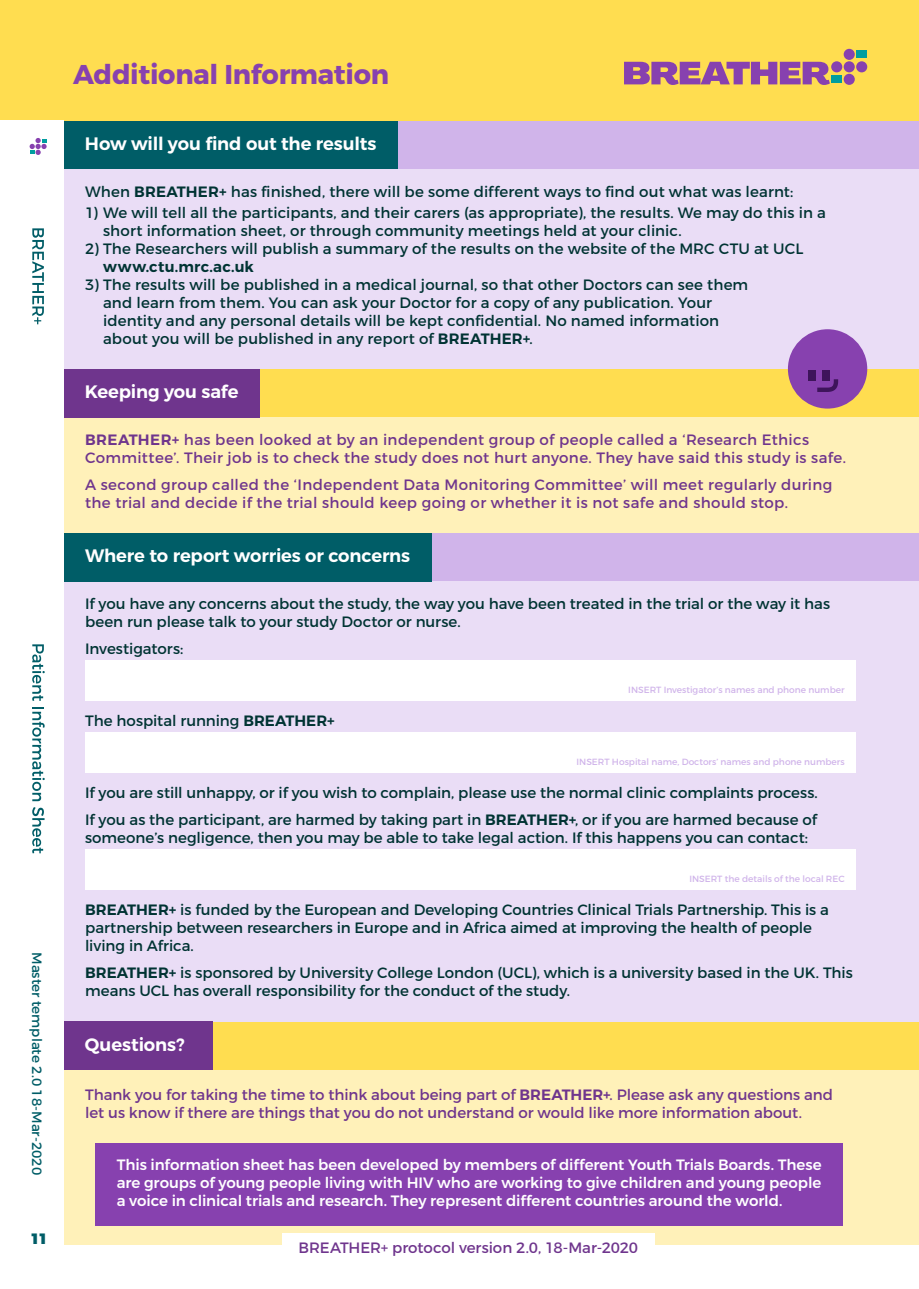
<style>
.page{position:relative;width:919px;height:1289px;background:#fff}
.page>*{position:absolute;margin:0;border:0;box-sizing:border-box;transform-origin:0 0}
.t1{font:700 27.15px "Montserrat";letter-spacing:-.01em;color:#8741af}
.t2{font:600 18px "Montserrat";letter-spacing:-.005em;color:#fff}
.t3{font:15px/18px "Montserrat";color:#033}
.t4{font:15px/18px "Montserrat";letter-spacing:.015em;color:#6f358d}
.t5{font:500 15px/18px "Montserrat";letter-spacing:-.005em;color:#fff;text-align:justify}
.t6{font:15px "Montserrat";letter-spacing:-.005em;color:#6f358d}
.t7{font:600 15px "Montserrat";letter-spacing:.015em;color:#033}
.t8{font:900 15px "Montserrat";color:#005d67}
.t9{font:13.5px "Montserrat";color:#005d67}
.t10{font:9px "Montserrat";color:#d0b4ea}
.s1{font-weight:600}
</style>
<div class="page">
<div style="left:0;top:0;width:918px;height:1288px;background:#ffdd50"></div>
<div style="left:64px;top:121px;width:854px;height:48px;background:#d0b4ea"></div>
<div style="left:0;top:1244px;width:918px;height:44px;background:#fff"></div>
<svg style="left:624px;top:62px;width:205px;height:23px"></svg>
<div style="left:843px;top:61px;width:11px;height:11px;background:#8741af;border-radius:50%"></div>
<div style="left:843px;top:74px;width:11px;height:11px;background:#8741af;border-radius:50%"></div>
<div style="left:843px;top:49px;width:11px;height:11px;background:#8741af;border-radius:50%"></div>
<div style="left:831px;top:61px;width:11px;height:11px;background:#8741af;border-radius:50%"></div>
<div style="left:856px;top:61px;width:11px;height:11px;background:#8741af;border-radius:50%"></div>
<div style="left:831px;top:76px;width:10px;height:7px;background:#009e9f"></div>
<div style="left:856px;top:51px;width:10px;height:7px;background:#009e9f"></div>
<div style="left:64px;top:533px;width:854px;height:48px;background:#d0b4ea"></div>
<div style="left:0;top:581px;width:918px;height:440px;background:#eaddf6"></div>
<div style="left:0;top:121px;width:397px;height:48px;background:#005d67"></div>
<div style="left:0;top:169px;width:918px;height:200px;background:#eaddf6"></div>
<div style="left:0;top:417px;width:918px;height:116px;background:#fff1b9"></div>
<div style="left:0;top:369px;width:259px;height:48px;background:#6f358d"></div>
<div style="left:0;top:533px;width:431px;height:48px;background:#005d67"></div>
<div style="left:0;top:1069px;width:918px;height:175px;background:#fff1b9"></div>
<div style="left:0;top:1021px;width:212px;height:48px;background:#6f358d"></div>
<div style="left:95px;top:1143px;width:748px;height:82px;background:#8741af"></div>
<div style="left:787px;top:329px;width:80px;height:79px;background:#8741af;border-radius:50%"></div>
<div style="left:807px;top:370px;width:8px;height:11px;background:#3e145b"></div>
<div style="left:822px;top:370px;width:7px;height:11px;background:#3e145b"></div>
<svg style="left:817px;top:379px;width:21px;height:13px"></svg>
<div style="left:85px;top:660px;width:770px;height:41px;background:#fff"></div>
<div style="left:85px;top:732px;width:770px;height:41px;background:#fff"></div>
<div style="left:85px;top:849px;width:770px;height:41px;background:#fff"></div>
<div style="left:282px;top:1233px;width:372px;height:30px;background:#fff"></div>
<div style="left:0;top:121px;width:51px;height:1167px;background:#fff"></div>
<div style="left:13px;top:121px;width:51px;height:1167px;background:#fff"></div>
<svg style="left:32px;top:644px;width:13px;height:57px"></svg>
<svg style="left:32px;top:707px;width:13px;height:94px"></svg>
<svg style="left:32px;top:807px;width:13px;height:46px"></svg>
<svg style="left:32px;top:228px;width:12px;height:96px"></svg>
<svg style="left:30px;top:138px;width:17px;height:17px"></svg>
<p class="t9" style="left:45px;top:952px;width:224px;rotate:90deg">Master template 2.0 18-Mar-2020</p>
<p class="t8" style="left:31px;top:1229px;width:19px">11</p>
<h1 class="t1" style="left:73px;top:58px;width:317px">Additional Information</h1>
<p class="t2" style="left:85px;top:132px;width:293px">How will you find out the results</p>
<p class="t3" style="left:85px;top:182px;width:710px">When <span class="s1">BREATHER+</span> has finished, there will be some different ways to find out what was learnt:</p>
<p class="t3" style="left:103px;top:203px;width:724px;text-indent:-18px">1) We will tell all the participants, and their carers (as appropriate), the results. We may do this in a short information sheet, or through community meetings held at your clinic.</p>
<p class="t3" style="left:85px;top:239px;width:719px">2) The Researchers will publish a summary of the results on the website of the MRC CTU at UCL</p>
<p class="t7" style="left:103px;top:257px;width:152px">www.ctu.mrc.ac.uk</p>
<p class="t3" style="left:103px;top:275px;width:646px;text-indent:-18px">3) The results will be published in a medical journal, so that other Doctors can see them and learn from them. You can ask your Doctor for a copy of any publication. Your identity and any personal details will be kept confidential. No named information about you will be published in any report of <span class="s1">BREATHER+</span>.</p>
<p class="t2" style="left:85px;top:380px;width:155px">Keeping you safe</p>
<p class="t4" style="left:85px;top:430px;width:762px"><span class="s1">BREATHER+</span> has been looked at by an independent group of people called a ‘Research Ethics<br>Committee’. Their job is to check the study does not hurt anyone. They have said this study is safe.</p>
<p class="t4" style="left:85px;top:475px;width:748px">A second group called the ‘Independent Data Monitoring Committee’ will meet regularly during the trial and decide if the trial should keep going or whether it is not safe and should stop.</p>
<p class="t2" style="left:85px;top:544px;width:327px">Where to report worries or concerns</p>
<p class="t3" style="left:85px;top:594px;width:746px">If you have any concerns about the study, the way you have been treated in the trial or the way it has been run please talk to your study Doctor or nurse.</p>
<p class="t3" style="left:85px;top:639px;width:100px">Investigators:</p>
<p class="t3" style="left:85px;top:711px;width:251px">The hospital running <span class="s1">BREATHER+</span></p>
<p class="t10" style="left:628px;top:684px;width:218px">INSERT Investigator’s names and phone number</p>
<p class="t10" style="left:576px;top:756px;width:269px">INSERT Hospital name, Doctors’ names and phone numbers</p>
<p class="t3" style="left:85px;top:779px;width:734px;line-height:27px">If you are still unhappy, or if you wish to complain, please use the normal clinic complaints process.<br>If you as the participant, are harmed by taking part in <span class="s1">BREATHER+</span>, or if you are harmed because of</p>
<p class="t3" style="left:85px;top:828px;width:724px">someone’s negligence, then you may be able to take legal action. If this happens you can contact:</p>
<p class="t10" style="left:689px;top:873px;width:157px">INSERT the details of the local REC</p>
<p class="t3" style="left:85px;top:900px;width:745px"><span class="s1">BREATHER+</span> is funded by the European and Developing Countries Clinical Trials Partnership. This is a partnership between researchers in Europe and in Africa aimed at improving the health of people living in Africa.</p>
<p class="t3" style="left:85px;top:963px;width:769px"><span class="s1">BREATHER+</span> is sponsored by University College London (UCL), which is a university based in the UK. This means UCL has overall responsibility for the conduct of the study.</p>
<p class="t2" style="left:85px;top:1033px;width:101px">Questions?</p>
<p class="t4" style="left:85px;top:1085px;width:749px">Thank you for taking the time to think about being part of <span class="s1">BREATHER+</span>. Please ask any questions and let us know if there are things that you do not understand or would like more information about.</p>
<p class="t5" style="left:117px;top:1155px;width:706px">This information sheet has been developed by members of different Youth Trials Boards. These are groups of young people living with HIV who are working to give children and young people a voice in clinical trials and research. They represent different countries around the world.</p>
<p class="t6" style="left:298px;top:1238px;width:341px">BREATHER+ protocol version 2.0, 18-Mar-2020</p>
</div>
